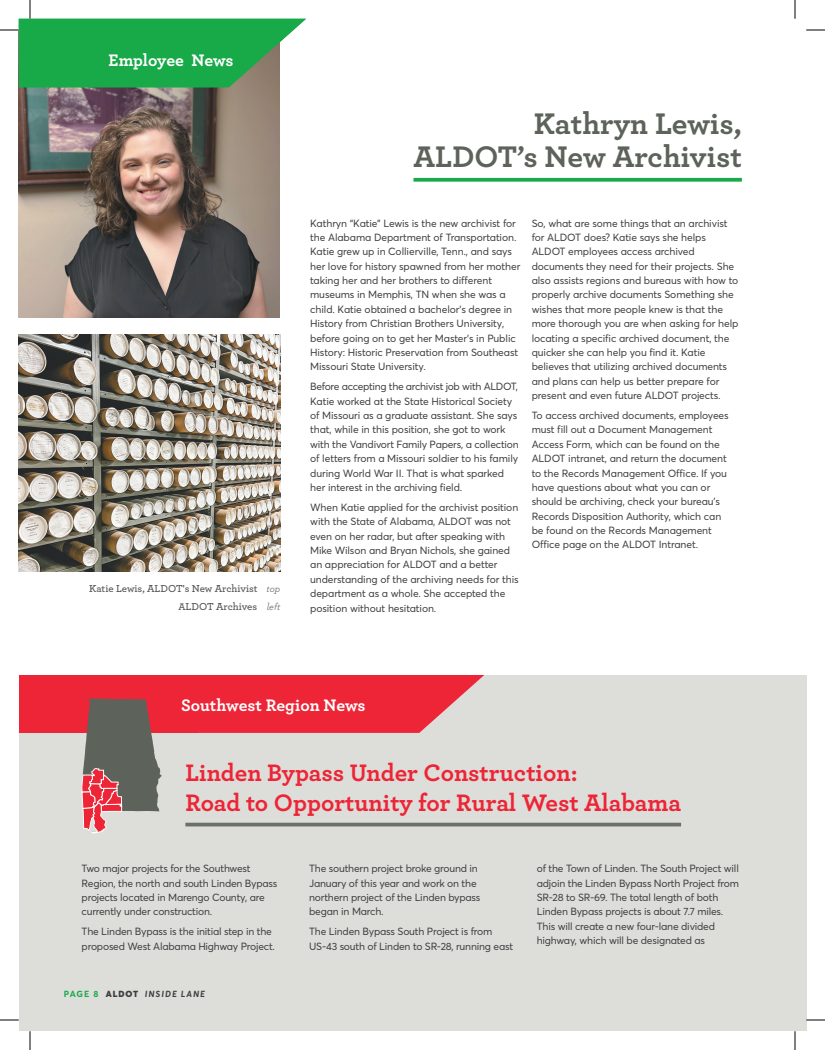
<style>
.page{position:relative;width:825px;height:1050px;background:#fff}
.page>*{position:absolute;margin:0;border:0;box-sizing:border-box;transform-origin:0 0}
.t1{font:700 31.25px/32.5px "Archer";color:#5d635a;text-align:right}
.t2{font:700 25px/30px "Archer";color:#ed2536}
.t3{font:700 17.5px "Archer";color:#fff}
.t4{font:600 10.62px/18.1px "Archer";color:#57585a;text-align:right}
.t5{font:10.25px/14.4px "Averta";letter-spacing:-.01em;color:#3e3e3f}
.t6{font:italic 700 8.75px "Averta";letter-spacing:.11em;color:#3e3e3f}
.s1{font-weight:400;font-style:italic;font-size:10px}
.s2{font-size:10px}
.s3{font-style:normal;color:#18a949}
.s4{font-weight:900;font-style:normal}
</style>
<div class="page">
<div style="left:19px;top:675px;width:787px;height:356px;background:#ddddda"></div>
<img style="left:19px;top:335px;width:261px;height:237px">
<img style="left:19px;top:88px;width:260px;height:230px">
<svg style="left:413px;top:178px;width:329px;height:4px"></svg>
<svg style="left:197px;top:675px;width:287px;height:58px;background:#eb3948"></svg>
<div style="left:19px;top:645px;width:178px;height:88px;background:#ed2536"></div>
<div style="left:19px;top:637px;width:787px;height:38px;background:#fff"></div>
<hr style="left:185px;top:823px;width:496px;height:3px;background:#6b7168">
<svg style="left:82px;top:699px;width:80px;height:134px"></svg>
<svg style="left:806px;top:29px;width:19px;height:2px"></svg>
<svg style="left:0;top:1019px;width:19px;height:2px"></svg>
<svg style="left:806px;top:1019px;width:19px;height:2px"></svg>
<svg style="left:0;top:0;width:306px;height:88px"></svg>
<svg style="left:29px;top:1031px;width:2px;height:19px"></svg>
<svg style="left:794px;top:0;width:2px;height:19px"></svg>
<svg style="left:794px;top:1031px;width:2px;height:19px"></svg>
<h3 class="t3" style="left:109px;top:47px;width:127px">Employee News</h3>
<p class="t4" style="left:89px;top:579px;width:193px">Katie Lewis, ALDOT's New Archivist <span class="s1">top<br></span><span class="s2">A</span>LDOT Archives <span class="s1">left</span></p>
<h1 class="t1" style="left:413px;top:105px;width:330px">Kathryn Lewis,<br>ALDOT’s New Archivist</h1>
<p class="t5" style="left:310px;top:216px;width:212px">Kathryn “Katie” Lewis is the new archivist for the Alabama Department of Transportation.<br>Katie grew up in Collierville, Tenn., and says her love for history spawned from her mother taking her and her brothers to different museums in Memphis, TN when she was a child. Katie obtained a bachelor’s degree in History from Christian Brothers University, before going on to get her Master’s in Public History: Historic Preservation from Southeast Missouri State University.</p>
<p class="t5" style="left:310px;top:379px;width:210px">Before accepting the archivist job with ALDOT, Katie worked at the State Historical Society of Missouri as a graduate assistant. She says that, while in this position, she got to work with the Vandivort Family Papers, a collection of letters from a Missouri soldier to his family during World War II. That is what sparked her interest in the archiving field.</p>
<p class="t5" style="left:310px;top:500px;width:210px">When Katie applied for the archivist position with the State of Alabama, ALDOT was not even on her radar, but after speaking with Mike Wilson and Bryan Nichols, she gained an appreciation for ALDOT and a better understanding of the archiving needs for this department as a whole. She accepted the position without hesitation.</p>
<p class="t5" style="left:532px;top:216px;width:208px">So, what are some things that an archivist for ALDOT does? Katie says she helps ALDOT employees access archived documents they need for their projects. She also assists regions and bureaus with how to properly archive documents Something she wishes that more people knew is that the more thorough you are when asking for help locating a specific archived document, the quicker she can help you find it. Katie believes that utilizing archived documents and plans can help us better prepare for present and even future ALDOT projects.</p>
<p class="t5" style="left:532px;top:408px;width:199px">To access archived documents, employees must fill out a Document Management Access Form, which can be found on the ALDOT intranet, and return the document to the Records Management Office. If you have questions about what you can or should be archiving, check your bureau’s Records Disposition Authority, which can be found on the Records Management Office page on the ALDOT Intranet.</p>
<h3 class="t3" style="left:181px;top:692px;width:186px">Southwest Region News</h3>
<h2 class="t2" style="left:185px;top:757px;width:497px">Linden Bypass Under Construction:<br>Road to Opportunity for Rural West Alabama</h2>
<p class="t5" style="left:82px;top:861px;width:197px">Two major projects for the Southwest Region, the north and south Linden Bypass projects located in Marengo County, are currently under construction.</p>
<p class="t5" style="left:82px;top:924px;width:195px">The Linden Bypass is the initial step in the proposed West Alabama Highway Project.</p>
<p class="t6" style="left:64px;top:988px;width:143px"><span class="s3">PAGE 8</span> <span class="s4">ALDOT</span> INSIDE LANE</p>
<p class="t5" style="left:309px;top:861px;width:173px">The southern project broke ground in<br>January of this year and work on the northern project of the Linden bypass began in March.</p>
<p class="t5" style="left:309px;top:924px;width:205px">The Linden Bypass South Project is from<br>US-43 south of Linden to SR-28, running east</p>
<p class="t5" style="left:537px;top:861px;width:204px">of the Town of Linden. The South Project will adjoin the Linden Bypass North Project from SR-28 to SR-69. The total length of both Linden Bypass projects is about 7.7 miles.<br>This will create a new four-lane divided highway, which will be designated as</p>
</div>
